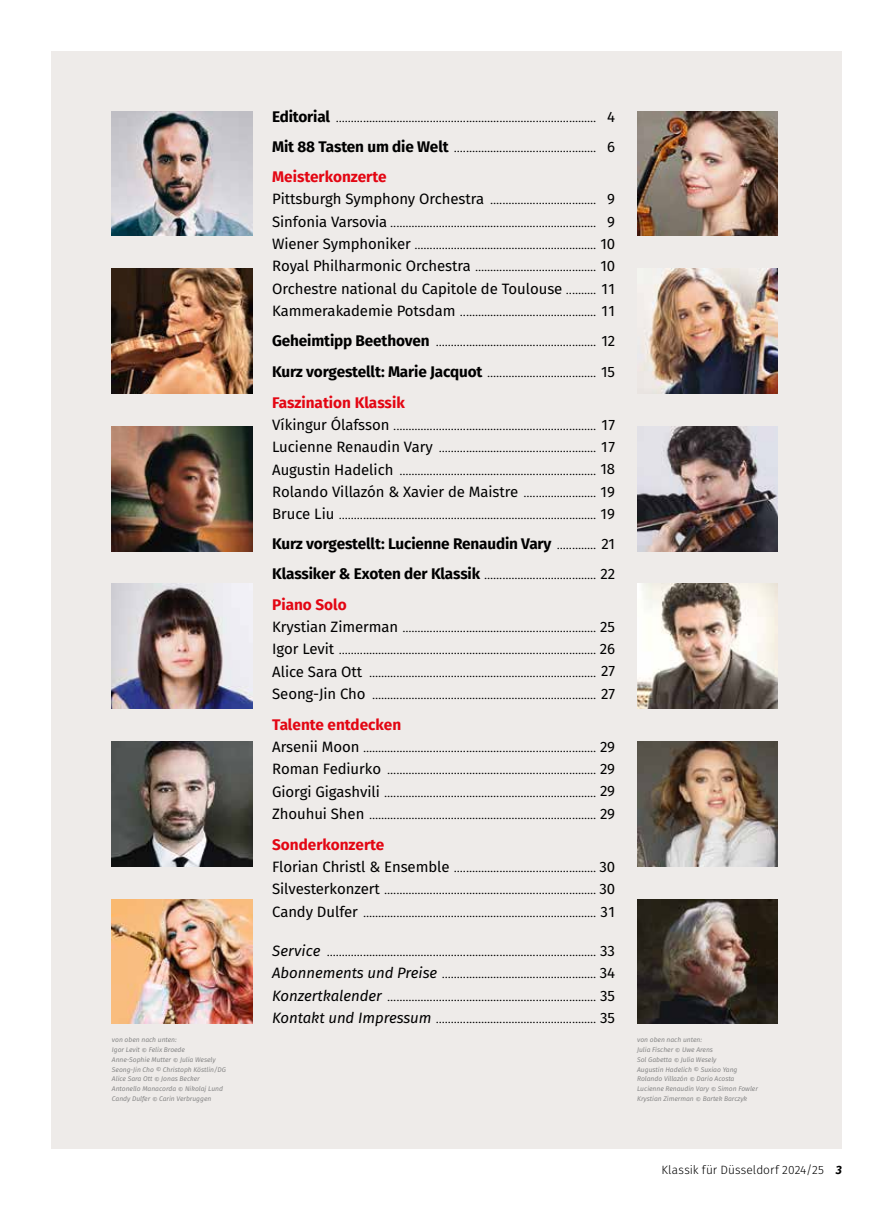
<style>
.page{position:relative;width:893px;height:1212px;background:#fff}
.page>*{position:absolute;margin:0;border:0;box-sizing:border-box;transform-origin:0 0}
.t1{font:300 15.3px/22.4px "Fira Sans";color:#000;text-align:justify}
.t2{font:15px "Fira Sans";letter-spacing:-.005em;color:#000}
.t3{font:300 12px "Fira Sans";letter-spacing:.005em;color:#000}
.t4{font:italic 6.75px/9.8px "Fira Sans";letter-spacing:-.005em;color:#878787}
.s1{font-weight:700}
.s2{font-weight:400;font-size:15px}
.s3{font-weight:700;color:#e30613}
.s4{font-weight:300;font-size:15.3px}
.s5{font-weight:400;font-style:italic;font-size:15px}
.s6{font-weight:700;font-style:italic}
</style>
<div class="page">
<img style="left:51px;top:51px;width:791px;height:1098px">
<p class="t1" style="left:272px;top:102px;width:344px;line-height:30px"><span class="s1">Editorial</span> ...................................................................................... <span class="s2">4<br></span><span class="s1">Mit 88 Tasten um die Welt</span> ............................................... <span class="s2">6<br></span><span class="s3">Meisterkonzerte</span></p>
<p class="t1" style="left:272px;top:188px;width:344px"><span class="s2">Pittsburgh Symphony Orchestra</span> ................................... <span class="s2">9<br>Sinfonia Varsovia</span> .................................................................... <span class="s2">9<br>Wiener Symphoniker</span> ............................................................ <span class="s2">10<br>Royal Philharmonic Orchestra</span> ........................................ <span class="s2">10</span></p>
<p class="t2" style="left:272px;top:277px;width:344px">Orchestre national du Capitole de Toulouse <span class="s4">..........</span> 11</p>
<p class="t1" style="left:272px;top:295px;width:344px;line-height:30.5px"><span class="s2">Kammerakademie Potsdam</span> ............................................. <span class="s2">11<br></span><span class="s1">Geheimtipp Beethoven</span> ..................................................... <span class="s2">12<br></span><span class="s1">Kurz vorgestellt: Marie Jacquot</span> .................................... <span class="s2">15<br></span><span class="s3">Faszination Klassik</span></p>
<p class="t1" style="left:272px;top:413px;width:344px"><span class="s2">Víkingur Ólafsson</span> ................................................................... <span class="s2">17<br>Lucienne Renaudin Vary</span> .................................................... <span class="s2">17<br>Augustin Hadelich</span> ................................................................. <span class="s2">18</span></p>
<p class="t2" style="left:272px;top:480px;width:344px">Rolando Villazón &amp; Xavier de Maistre <span class="s4">........................</span> 19</p>
<p class="t1" style="left:272px;top:499px;width:344px;line-height:30.2px"><span class="s2">Bruce Liu</span> ..................................................................................... <span class="s2">19<br></span><span class="s1">Kurz vorgestellt: Lucienne Renaudin Vary</span> ............. <span class="s2">21<br></span><span class="s1">Klassiker &amp; Exoten der Klassik</span> ..................................... <span class="s2">22<br></span><span class="s3">Piano Solo</span></p>
<p class="t1" style="left:272px;top:615px;width:344px"><span class="s2">Krystian Zimerman</span> ................................................................ <span class="s2">25<br>Igor Levit</span> ..................................................................................... <span class="s2">26<br>Alice Sara Ott</span> ........................................................................... <span class="s2">27<br>Seong-Jin Cho</span> .......................................................................... <span class="s2">27</span></p>
<p class="t1" style="left:272px;top:713px;width:344px;text-align:left"><span class="s3">Talente entdecken<br></span><span class="s2">Arsenii Moon</span> ............................................................................. <span class="s2">29<br>Roman Fediurko</span> ..................................................................... <span class="s2">29<br>Giorgi Gigashvili</span> ...................................................................... <span class="s2">29<br>Zhouhui Shen</span> ........................................................................... <span class="s2">29</span></p>
<p class="t1" style="left:272px;top:833px;width:344px;text-align:left"><span class="s3">Sonderkonzerte<br></span><span class="s2">Florian Christl &amp; Ensemble</span> ............................................... <span class="s2">30<br>Silvesterkonzert</span> ...................................................................... <span class="s2">30<br>Candy Dulfer</span> ............................................................................. <span class="s2">31</span></p>
<p class="t1" style="left:272px;top:939px;width:344px"><span class="s5">Service</span> ......................................................................................... <span class="s2">33<br></span><span class="s5">Abonnements und Preise</span> ................................................... <span class="s2">34<br></span><span class="s5">Konzertkalender</span> ..................................................................... <span class="s2">35<br></span><span class="s5">Kontakt und Impressum</span> ..................................................... <span class="s2">35</span></p>
<p class="t4" style="left:112px;top:1035px;width:116px">von oben nach unten:<br>Igor Levit © Felix Broede<br>Anne-Sophie Mutter © Julia Wesely<br>Seong-Jin Cho © Christoph Köstlin/DG<br>Alice Sara Ott © Jonas Becker<br>Antonello Manacorda © Nikolaj Lund<br>Candy Dulfer © Carin Verbruggen</p>
<p class="t4" style="left:637px;top:1035px;width:122px">von oben nach unten:<br>Julia Fischer © Uwe Arens<br>Sol Gabetta © Julia Wesely<br>Augustin Hadelich © Suxiao Yang<br>Rolando Villazón © Dario Acosta<br>Lucienne Renaudin Vary © Simon Fowler<br>Krystian Zimerman © Bartek Barczyk</p>
<p class="t3" style="left:662px;top:1161px;width:182px">Klassik für Düsseldorf 2024/25 <span class="s6">3</span></p>
</div>
